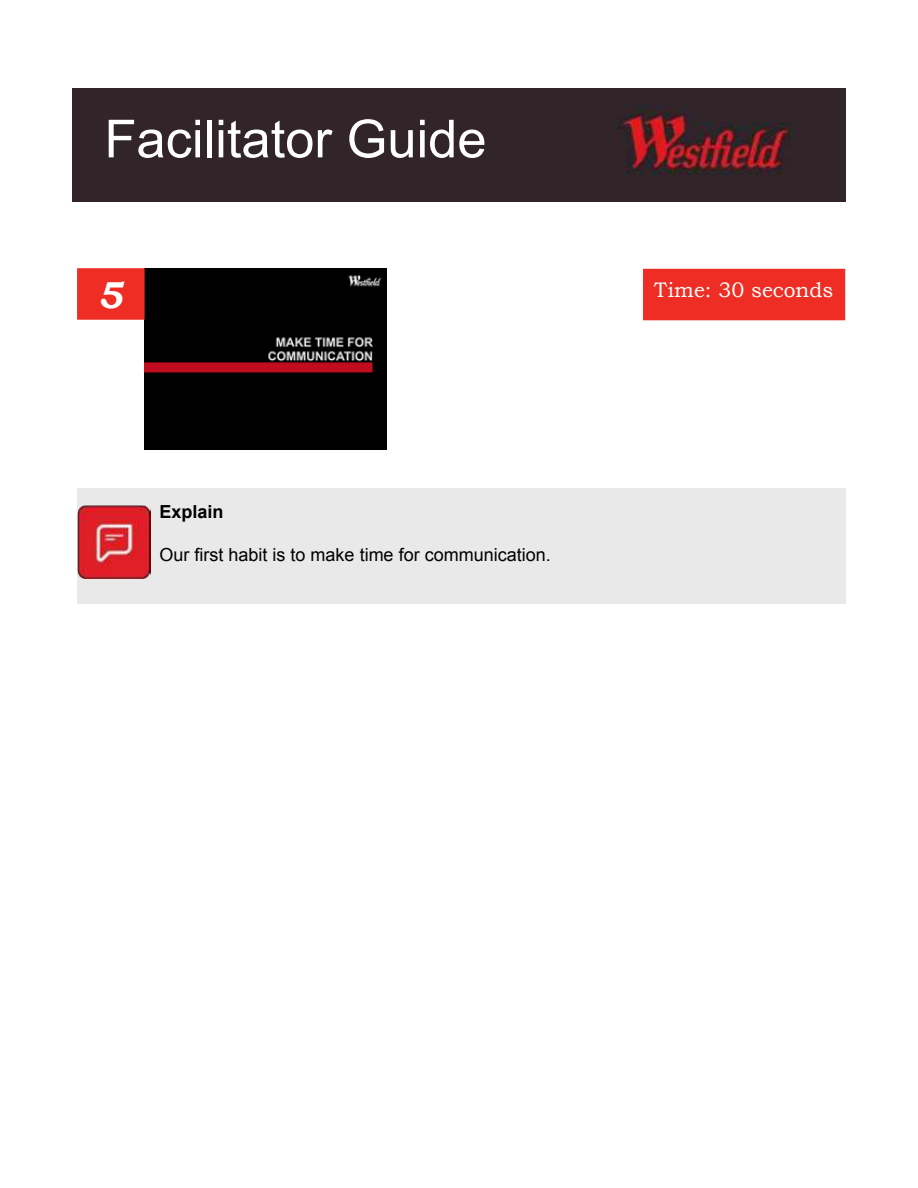
<style>
.page{position:relative;width:918px;height:1188px;background:#fff}
.page>*{position:absolute;margin:0;border:0;box-sizing:border-box;transform-origin:0 0}
.t1{font:52.5px "Arial";color:#fff}
.t2{font:italic 700 37.5px "Bookman Old Style";color:#fff}
.t3{font:21px "Bookman Old Style";color:#fff}
.t4{font:18px "Arial";color:#000}
.t5{font:700 18px "Arial";color:#000}
</style>
<div class="page">
<img style="left:73px;top:88px;width:772px;height:114px">
<img style="left:144px;top:268px;width:242px;height:182px">
<div style="left:77px;top:488px;width:769px;height:116px;background:#e9e9ea"></div>
<div style="left:77px;top:268px;width:68px;height:52px;background:#ee2e24;border:2px solid #ee2e24"></div>
<img style="left:77px;top:505px;width:74px;height:73px">
<div style="left:643px;top:269px;width:202px;height:51px;background:#ee2e24"></div>
<h1 class="t1" style="left:104px;top:105px;width:384px">Facilitator Guide</h1>
<h2 class="t2" style="left:97px;top:272px;width:27px">5</h2>
<p class="t5" style="left:160px;top:499px;width:66px">Explain</p>
<p class="t4" style="left:160px;top:543px;width:393px">Our first habit is to make time for communication.</p>
<p class="t3" style="left:654px;top:278px;width:181px">Time: 30 seconds</p>
</div>
